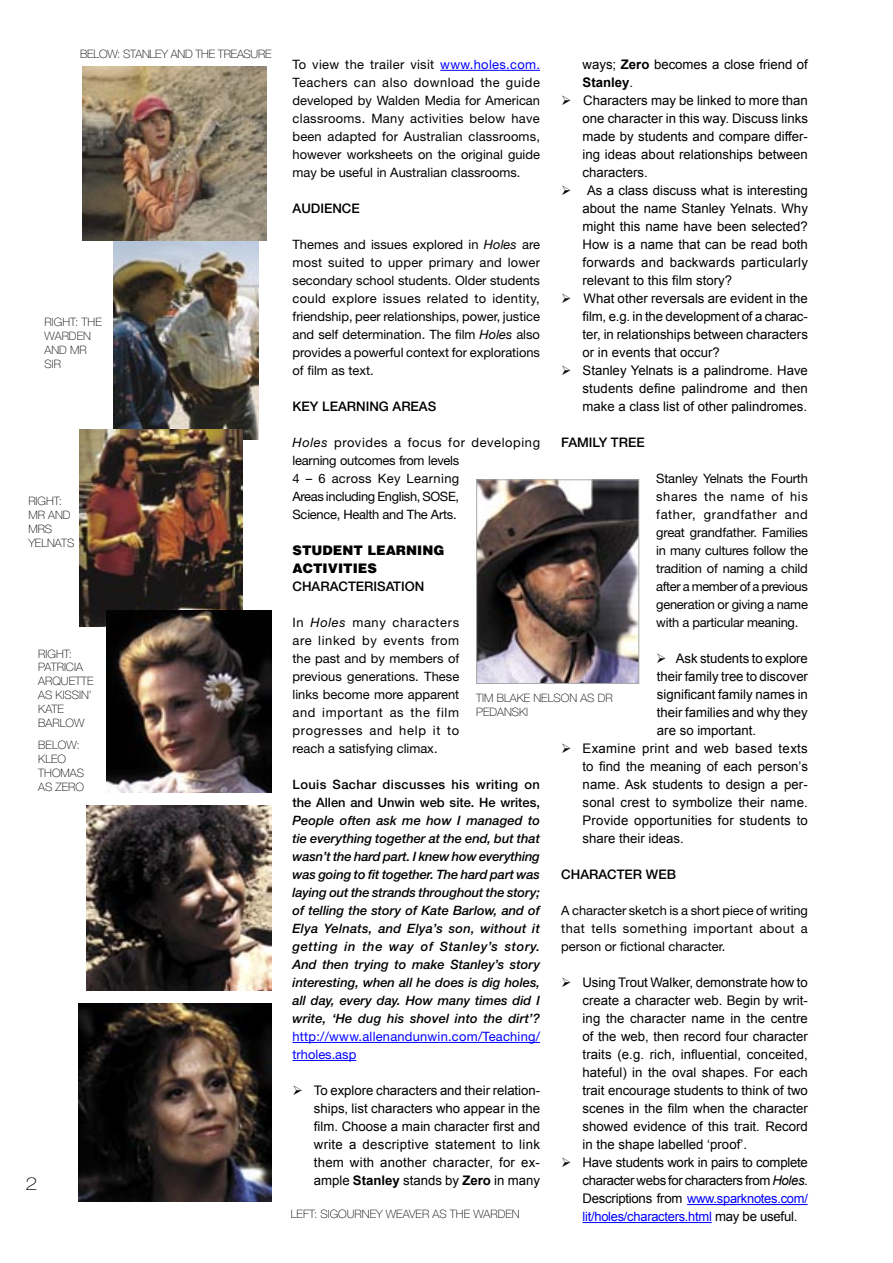
<style>
.page{position:relative;width:893px;height:1263px;background:#fff}
.page>*{position:absolute;margin:0;border:0;box-sizing:border-box;transform-origin:0 0}
.t1{font:100 18px "Helvetica Neue";color:#000;scale:1.2 1}
.B___bullet_points_1st{font:13.2px/18px "Arial";color:#000;text-align:justify}
.B___bullet_points_2nd{font:13.2px/18px "Arial";color:#000;text-align:justify}
.B___bullet_points_1st-2{font:13.2px/18px "Arial";letter-spacing:-.02em;color:#000;text-align:right}
.C__SUBHEADING_2{font:500 13.2px "Helvetica Neue";color:#000}
.C__SUBHEADING_1{font:900 13.2px/18px "Helvetica";color:#000}
.A__Body_text{font:12.9px/18px "Helvetica Neue";color:#000;text-align:justify}
.A_Body_Text_breakout{font:italic 500 12.9px/18px "Helvetica Neue";letter-spacing:.01em;color:#000;text-align:justify}
.A__Body_text-2{font:12.9px/18px "Helvetica Neue";letter-spacing:-.02em;color:#000}
.B___bullet_points_1st-3{font:12.9px/18px "Arial";letter-spacing:-.02em;color:#00f}
.captions{font:100 11.55px/13.8px "Helvetica Neue";color:#000}
.captions-2{font:100 11.55px "Helvetica Neue";letter-spacing:-.02em;color:#000}
.s1{font-weight:700}
.s2{font-style:italic}
.s3{font-size:13.2px;color:#000}
.s4{color:#00f}
.s5{font-style:normal}
.s6{font-weight:400;font-style:normal;color:#00f}
</style>
<div class="page">
<img style="left:113px;top:241px;width:146px;height:199px">
<img style="left:83px;top:66px;width:184px;height:175px">
<img style="left:78px;top:1003px;width:193px;height:199px">
<img style="left:478px;top:481px;width:159px;height:201px">
<div style="left:476px;top:479px;width:163px;height:205px;border:1px solid #aaa"></div>
<img style="left:87px;top:806px;width:184px;height:185px">
<img style="left:80px;top:429px;width:162px;height:197px">
<img style="left:106px;top:611px;width:165px;height:182px">
<hr style="left:440px;top:70px;width:59px;height:1px;background:#00f">
<hr style="left:499px;top:70px;width:41px;height:1px;background:#00f">
<hr style="left:293px;top:1042px;width:247px;height:1px;background:#00f">
<hr style="left:293px;top:1060px;width:63px;height:1px;background:#00f">
<hr style="left:687px;top:1204px;width:121px;height:1px;background:#00f">
<hr style="left:583px;top:1222px;width:129px;height:1px;background:#00f">
<p class="captions-2" style="left:80px;top:47px;width:193px">BELOW: STANLEY AND THE TREASURE</p>
<p class="captions" style="left:45px;top:315px;width:59px">RIGHT: THE<br>WARDEN<br>AND MR<br>SIR</p>
<p class="captions" style="left:28px;top:494px;width:47px">RIGHT:<br>MR AND<br>MRS<br>YELNATS</p>
<p class="captions" style="left:38px;top:646px;width:57px">RIGHT:<br>PATRICIA<br>ARQUETTE<br>AS KISSIN’<br>KATE<br>BARLOW</p>
<p class="captions" style="left:38px;top:738px;width:47px">BELOW:<br>KLEO<br>THOMAS<br>AS ZERO</p>
<p class="t1" style="left:26px;top:1173px;width:12px">2</p>
<p class="B___bullet_points_1st" style="left:583px;top:55px;width:227px">ways; <span class="s1">Zero</span> becomes a close friend of<br><span class="s1">Stanley</span>.</p>
<p class="B___bullet_points_1st" style="left:583px;top:91px;width:227px;text-indent:-21px">➢ Characters may be linked to more than one character in this way. Discuss links made by students and compare differ&shy;ing ideas about relationships between characters.</p>
<p class="B___bullet_points_1st" style="left:583px;top:181px;width:227px;text-indent:-21px">➢ As a class discuss what is interesting about the name Stanley Yelnats. Why might this name have been selected?<br>How is a name that can be read both forwards and backwards particularly relevant to this film story?</p>
<p class="B___bullet_points_1st" style="left:583px;top:289px;width:227px;text-indent:-21px">➢ What other reversals are evident in the film, e.g. in the development of a charac&shy;ter, in relationships between characters or in events that occur?</p>
<p class="B___bullet_points_2nd" style="left:583px;top:361px;width:227px;text-indent:-21px">➢ Stanley Yelnats is a palindrome. Have students define palindrome and then make a class list of other palindromes.</p>
<p class="C__SUBHEADING_2" style="left:561px;top:434px;width:85px">FAMILY TREE</p>
<p class="A__Body_text" style="left:656px;top:469px;width:153px">Stanley Yelnats the Fourth shares the name of his father, grandfather and great grandfather. Families in many cultures follow the tradition of naming a child after a member of a previous generation or giving a name with a particular meaning.</p>
<p class="B___bullet_points_1st" style="left:656px;top:649px;width:153px">➢ Ask students to explore their family tree to discover significant family names in their families and why they are so important.</p>
<p class="B___bullet_points_1st" style="left:583px;top:739px;width:227px;text-indent:-21px">➢ Examine print and web based texts to find the meaning of each person’s name. Ask students to design a per&shy;sonal crest to symbolize their name.<br>Provide opportunities for students to share their ideas.</p>
<p class="C__SUBHEADING_2" style="left:561px;top:866px;width:116px">CHARACTER WEB</p>
<p class="A__Body_text" style="left:561px;top:901px;width:248px">A character sketch is a short piece of writing that tells something important about a person or fictional character.</p>
<p class="B___bullet_points_1st" style="left:583px;top:973px;width:227px;text-indent:-21px">➢ Using Trout Walker, demonstrate how to create a character web. Begin by writ&shy;ing the character name in the centre of the web, then record four character traits (e.g. rich, influential, conceited, hateful) in the oval shapes. For each trait encourage students to think of two scenes in the film when the character showed evidence of this trait. Record in the shape labelled ‘proof’.</p>
<p class="B___bullet_points_1st-2" style="left:561px;top:1153px;width:248px">➢ Have students work in pairs to complete character webs for characters from <span class="s2">Holes</span>.</p>
<p class="B___bullet_points_1st-3" style="left:583px;top:1189px;width:227px"><span class="s3">Descriptions from</span> www.sparknotes.com/ lit/holes/characters.html <span class="s3">may be useful.</span></p>
<p class="A__Body_text" style="left:293px;top:55px;width:249px">To view the trailer visit <span class="s4">www.holes.com.<br></span>Teachers can also download the guide developed by Walden Media for American classrooms. Many activities below have been adapted for Australian classrooms, however worksheets on the original guide may be useful in Australian classrooms.</p>
<p class="C__SUBHEADING_2" style="left:293px;top:200px;width:69px">AUDIENCE</p>
<p class="A__Body_text" style="left:293px;top:235px;width:249px">Themes and issues explored in <span class="s2">Holes</span> are most suited to upper primary and lower secondary school students. Older students could explore issues related to identity, friendship, peer relationships, power, justice and self determination. The film <span class="s2">Holes</span> also provides a powerful context for explorations of film as text.</p>
<p class="C__SUBHEADING_2" style="left:293px;top:398px;width:145px">KEY LEARNING AREAS</p>
<p class="A__Body_text-2" style="left:293px;top:433px;width:249px"><span class="s2">Holes</span> provides a focus for developing learning outcomes from levels<br>4 – 6 across Key Learning<br>Areas including English, SOSE,<br>Science, Health and The Arts.</p>
<p class="C__SUBHEADING_1" style="left:293px;top:541px;width:153px">STUDENT LEARNING<br>ACTIVITIES</p>
<p class="C__SUBHEADING_2" style="left:293px;top:578px;width:133px">CHARACTERISATION</p>
<p class="A__Body_text" style="left:293px;top:613px;width:168px">In <span class="s2">Holes</span> many characters are linked by events from the past and by members of previous generations. These links become more apparent and important as the film progresses and help it to reach a satisfying climax.</p>
<p class="A_Body_Text_breakout" style="left:293px;top:775px;width:249px"><span class="s5">Louis Sachar discusses his writing on the Allen and Unwin web site. He writes, </span>People often ask me how I managed to tie everything together at the end, but that wasn’t the hard part. I knew how everything was going to fit together. The hard part was laying out the strands throughout the story; of telling the story of Kate Barlow, and of Elya Yelnats, and Elya’s son, without it getting in the way of Stanley’s story.<br>And then trying to make Stanley’s story interesting, when all he does is dig holes, all day, every day. How many times did I write, ‘He dug his shovel into the dirt’? <span class="s6">http://www.allenandunwin.com/Teaching/ trholes.asp</span></p>
<p class="B___bullet_points_1st" style="left:314px;top:1081px;width:228px;text-indent:-21px">➢ To explore characters and their relation&shy;ships, list characters who appear in the film. Choose a main character first and write a descriptive statement to link them with another character, for ex&shy;ample <span class="s1">Stanley</span> stands by <span class="s1">Zero</span> in many</p>
<p class="captions" style="left:476px;top:691px;width:138px">TIM BLAKE NELSON AS DR<br>PEDANSKI</p>
<p class="captions" style="left:291px;top:1207px;width:230px">LEFT: SIGOURNEY WEAVER AS THE WARDEN</p>
</div>
